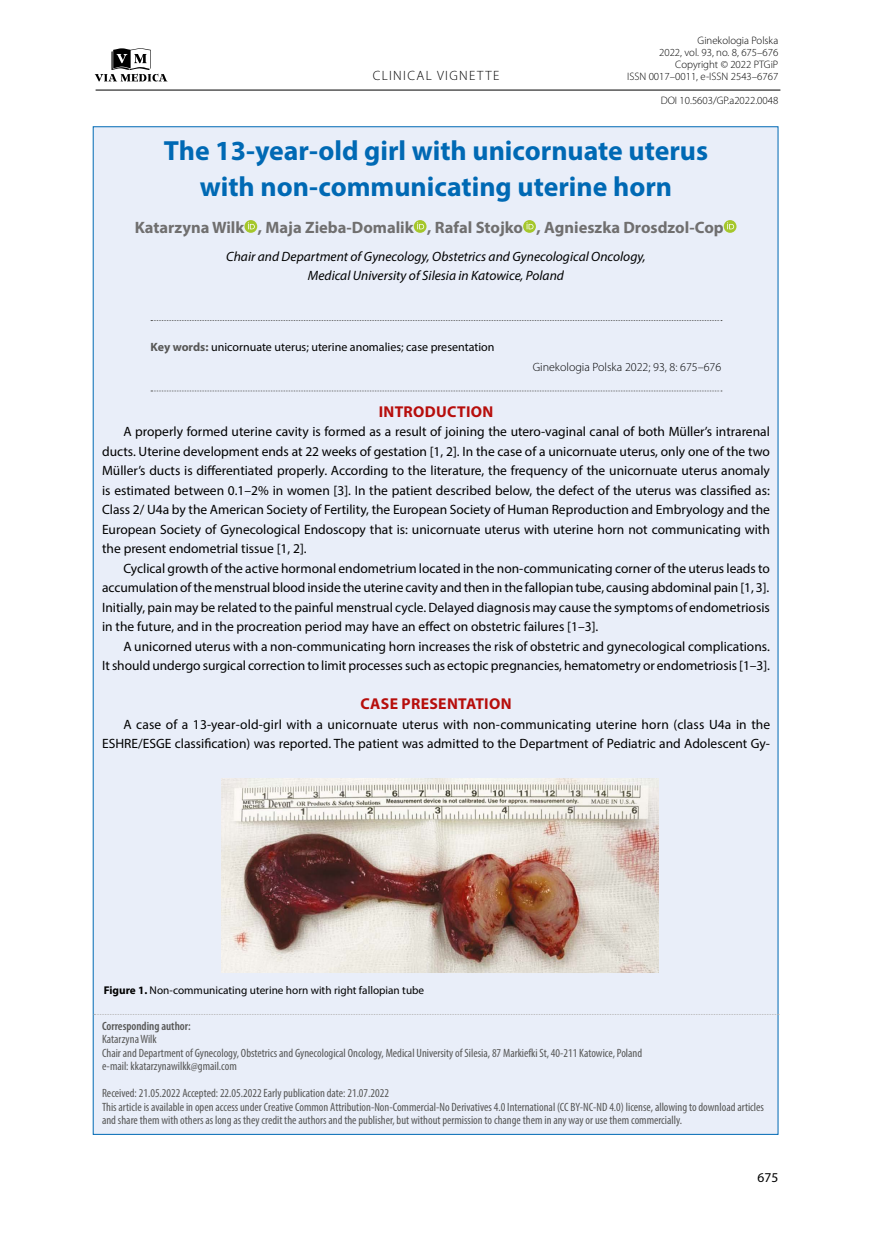
<style>
.page{position:relative;width:872px;height:1234px;background:#fff}
.page>*{position:absolute;margin:0;border:0;box-sizing:border-box;transform-origin:0 0}
.t1{font:700 27.75px/36px "Myriad Pro";color:#0069b4;text-align:center}
.t2{font:700 16.5px "Myriad Pro";color:#706f6f}
.t3{font:700 15.75px "Myriad Pro";letter-spacing:.02em;color:#b70e0c}
.t4{font:13.5px/19.5px "Myriad Pro";color:#000;text-align:justify}
.t5{font:italic 13.5px/19.5px "Myriad Pro";color:#000;text-align:center}
.t6{font:300 13.5px "Myriad Pro";letter-spacing:.1em;color:#000}
.t7{font:condensed 12px/13.5px "Myriad Pro";color:#575756}
.t8{font:12px "Myriad Pro";color:#000}
.t9{font:300 12px "Myriad Pro";color:#000}
.t10{font:600 condensed 12px "Myriad Pro";color:#575756}
.t11{font:11.25px "Myriad Pro";color:#000}
.t12{font:300 10.8px/12px "Myriad Pro";color:#000;text-align:right}
.s1{font-weight:700;color:#575756}
.s2{font-weight:700}
</style>
<div class="page">
<svg style="left:95px;top:48px;width:72px;height:34px"></svg>
<hr style="left:96px;top:90px;width:684px;height:1px;background:#000">
<div style="left:93px;top:126px;width:685px;height:1008px;background:#e9eef9"></div>
<svg style="left:244px;top:220px;width:13px;height:13px"></svg>
<svg style="left:248px;top:222px;width:7px;height:7px"></svg>
<svg style="left:414px;top:220px;width:12px;height:13px"></svg>
<svg style="left:417px;top:222px;width:7px;height:7px"></svg>
<svg style="left:523px;top:220px;width:13px;height:13px"></svg>
<svg style="left:526px;top:222px;width:7px;height:7px"></svg>
<svg style="left:723px;top:220px;width:13px;height:13px"></svg>
<svg style="left:727px;top:222px;width:7px;height:7px"></svg>
<svg style="left:151px;top:320px;width:571px;height:1px"></svg>
<svg style="left:151px;top:390px;width:571px;height:1px"></svg>
<img style="left:221px;top:778px;width:437px;height:194px">
<p class="t6" style="left:373px;top:68px;width:128px">CLINICAL VIGNETTE</p>
<p class="t12" style="left:627px;top:35px;width:153px">Ginekologia Polska<br>2022, vol. 93, no. 8, 675–676<br>Copyright © 2022 PTGiP<br>ISSN 0017–0011, e-ISSN 2543–6767</p>
<p class="t12" style="left:660px;top:95px;width:119px">DOI 10.5603/GP.a2022.0048</p>
<h1 class="t1" style="left:164px;top:132px;width:546px">The 13-year-old girl with unicornuate uterus with non-communicating uterine horn</h1>
<p class="t2" style="left:135px;top:216px;width:590px">Katarzyna Wilk , Maja Zieba-Domalik , Rafal Stojko , Agnieszka Drosdzol-Cop</p>
<p class="t5" style="left:226px;top:246px;width:421px">Chair and Department of Gynecology, Obstetrics and Gynecological Oncology,<br>Medical University of Silesia in Katowice, Poland</p>
<p class="t8" style="left:151px;top:339px;width:345px"><span class="s1">Key words:</span> unicornuate uterus; uterine anomalies; case presentation</p>
<p class="t9" style="left:532px;top:361px;width:190px">Ginekologia Polska 2022; 93, 8: 675–676</p>
<p class="t3" style="left:379px;top:401px;width:116px">INTRODUCTION</p>
<p class="t4" style="left:102px;top:421px;width:669px;text-indent:21px">A properly formed uterine cavity is formed as a result of joining the utero-vaginal canal of both Müller’s intrarenal ducts. Uterine development ends at 22 weeks of gestation [1, 2]. In the case of a unicornuate uterus, only one of the two Müller’s ducts is differentiated properly. According to the literature, the frequency of the unicornuate uterus anomaly is estimated between 0.1–2% in women [3]. In the patient described below, the defect of the uterus was classified as:<br>Class 2/ U4a by the American Society of Fertility, the European Society of Human Reproduction and Embryology and the European Society of Gynecological Endoscopy that is: unicornuate uterus with uterine horn not communicating with the present endometrial tissue [1, 2].</p>
<p class="t4" style="left:102px;top:558px;width:669px;text-indent:21px">Cyclical growth of the active hormonal endometrium located in the non-communicating corner of the uterus leads to accumulation of the menstrual blood inside the uterine cavity and then in the fallopian tube, causing abdominal pain [1, 3].<br>Initially, pain may be related to the painful menstrual cycle. Delayed diagnosis may cause the symptoms of endometriosis in the future, and in the procreation period may have an effect on obstetric failures [1–3].</p>
<p class="t4" style="left:102px;top:636px;width:669px;text-align:right">A unicorned uterus with a non-communicating horn increases the risk of obstetric and gynecological complications.<br>It should undergo surgical correction to limit processes such as ectopic pregnancies, hematometry or endometriosis [1–3].</p>
<p class="t3" style="left:360px;top:693px;width:153px">CASE PRESENTATION</p>
<p class="t4" style="left:102px;top:714px;width:670px;text-align:right">A case of a 13-year-old-girl with a unicornuate uterus with non-communicating uterine horn (class U4a in the<br>ESHRE/ESGE classification) was reported. The patient was admitted to the Department of Pediatric and Adolescent Gy-</p>
<p class="t11" style="left:104px;top:983px;width:322px"><span class="s2">Figure 1.</span> Non-communicating uterine horn with right fallopian tube</p>
<p class="t10" style="left:102px;top:1018px;width:90px">Corresponding author:</p>
<p class="t7" style="left:102px;top:1032px;width:541px">Katarzyna Wilk<br>Chair and Department of Gynecology, Obstetrics and Gynecological Oncology, Medical University of Silesia, 87 Markiefki St, 40-211 Katowice, Poland e-mail: kkatarzynawilkk@gmail.com</p>
<p class="t7" style="left:102px;top:1086px;width:663px">Received: 21.05.2022 Accepted: 22.05.2022 Early publication date: 21.07.2022<br>This article is available in open access under Creative Common Attribution-Non-Commercial-No Derivatives 4.0 International (CC BY-NC-ND 4.0) license, allowing to download articles and share them with others as long as they credit the authors and the publisher, but without permission to change them in any way or use them commercially.</p>
<p class="t4" style="left:757px;top:1167px;width:22px">675</p>
</div>
